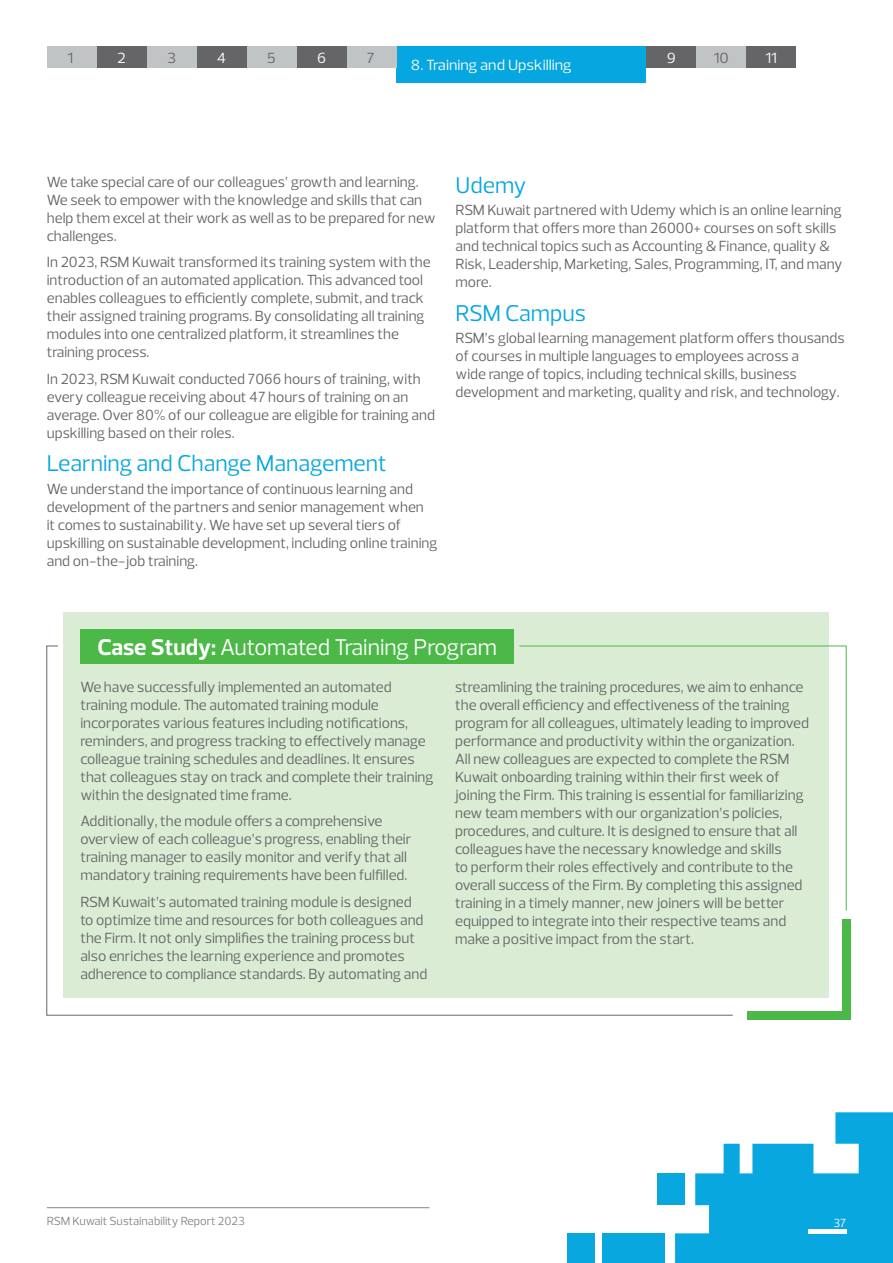
<style>
.page{position:relative;width:893px;height:1263px;background:#fff}
.page>*{position:absolute;margin:0;border:0;box-sizing:border-box;transform-origin:0 0}
.Sub_Heading_Blue_2{font:23.25px "Prelo";color:#06a6e0}
.Sub_Heading_Blue_2-2{font:23.25px "Prelo";color:#fff}
.Body{font:23.25px "Prelo";color:#06a6e0}
.Body-2{font:15px/18px "Prelo";color:#656568}
.Body-3{font:15px "Prelo";color:#fff;scale:1.06 1}
.Body-4{font:15px "Prelo";color:#656568;scale:1.06 1}
.t1{font:12px "Prelo";color:#848689}
.t2{font:12px "Prelo";color:#fff}
.s1{font-weight:700}
</style>
<div class="page">
<div style="left:567px;top:1233px;width:27px;height:30px;background:#08a7e0"></div>
<div style="left:603px;top:1233px;width:62px;height:30px;background:#08a7e0"></div>
<div style="left:657px;top:1173px;width:28px;height:32px;background:#08a7e0"></div>
<svg style="left:675px;top:1112px;width:218px;height:151px"></svg>
<hr style="left:47px;top:1207px;width:382px;height:1px;background:#848689">
<hr style="left:808px;top:1230px;width:38px;height:4px;background:#fff">
<div style="left:63px;top:612px;width:766px;height:386px;background:#daecd4"></div>
<svg style="left:734px;top:645px;width:113px;height:266px"></svg>
<svg style="left:46px;top:645px;width:688px;height:371px"></svg>
<div style="left:842px;top:919px;width:8px;height:100px;background:#4cb848"></div>
<div style="left:747px;top:1011px;width:103px;height:8px;background:#4cb848"></div>
<div style="left:80px;top:629px;width:434px;height:35px;background:#4cb848"></div>
<div style="left:646px;top:47px;width:50px;height:21px;background:#656568"></div>
<div style="left:746px;top:47px;width:50px;height:21px;background:#656568"></div>
<div style="left:696px;top:47px;width:50px;height:21px;background:#c1c4c5"></div>
<div style="left:396px;top:47px;width:250px;height:36px;background:#06a6e0"></div>
<div style="left:47px;top:47px;width:50px;height:21px;background:#c1c4c5"></div>
<div style="left:97px;top:47px;width:50px;height:21px;background:#656568"></div>
<div style="left:297px;top:47px;width:50px;height:21px;background:#656568"></div>
<div style="left:347px;top:47px;width:49px;height:21px;background:#c1c4c5"></div>
<div style="left:197px;top:47px;width:50px;height:21px;background:#656568"></div>
<div style="left:247px;top:47px;width:50px;height:21px;background:#c1c4c5"></div>
<div style="left:147px;top:47px;width:50px;height:21px;background:#c1c4c5"></div>
<p class="Body-4" style="left:67px;top:49px;width:7px">1</p>
<p class="Body-3" style="left:117px;top:49px;width:10px">2</p>
<p class="Body-4" style="left:167px;top:49px;width:10px">3</p>
<p class="Body-3" style="left:217px;top:49px;width:10px">4</p>
<p class="Body-4" style="left:267px;top:49px;width:10px">5</p>
<p class="Body-3" style="left:317px;top:49px;width:10px">6</p>
<p class="Body-4" style="left:367px;top:49px;width:9px">7</p>
<p class="Body-3" style="left:667px;top:49px;width:10px">9</p>
<p class="Body-4" style="left:714px;top:49px;width:16px">10</p>
<p class="Body-3" style="left:765px;top:49px;width:12px">11</p>
<p class="Body-3" style="left:411px;top:56px;width:153px">8. Training and Upskilling</p>
<p class="Body-2" style="left:47px;top:173px;width:390px">We take special care of our colleagues’ growth and learning.<br>We seek to empower with the knowledge and skills that can help them excel at their work as well as to be prepared for new challenges.</p>
<p class="Body-2" style="left:47px;top:253px;width:386px">In 2023, RSM Kuwait transformed its training system with the introduction of an automated application. This advanced tool enables colleagues to efficiently complete, submit, and track their assigned training programs. By consolidating all training modules into one centralized platform, it streamlines the training process.</p>
<p class="Body-2" style="left:47px;top:370px;width:390px">In 2023, RSM Kuwait conducted 7066 hours of training, with every colleague receiving about 47 hours of training on an average. Over 80% of our colleague are eligible for training and upskilling based on their roles.</p>
<p class="Sub_Heading_Blue_2" style="left:47px;top:449px;width:342px">Learning and Change Management</p>
<p class="Body-2" style="left:47px;top:479px;width:392px">We understand the importance of continuous learning and development of the partners and senior management when<br>it comes to sustainability. We have set up several tiers of upskilling on sustainable development, including online training and on-the-job training.</p>
<p class="Body" style="left:455px;top:171px;width:72px">Udemy</p>
<p class="Body-2" style="left:455px;top:201px;width:388px">RSM Kuwait partnered with Udemy which is an online learning platform that offers more than 26000+ courses on soft skills and technical topics such as Accounting &amp; Finance, quality &amp; Risk, Leadership, Marketing, Sales, Programming, IT, and many more.</p>
<p class="Sub_Heading_Blue_2" style="left:455px;top:299px;width:132px">RSM Campus</p>
<p class="Body-2" style="left:455px;top:329px;width:391px">RSM’s global learning management platform offers thousands of courses in multiple languages to employees across a<br>wide range of topics, including technical skills, business development and marketing, quality and risk, and technology.</p>
<p class="Sub_Heading_Blue_2-2" style="left:97px;top:633px;width:401px"><span class="s1">Case Study:</span> Automated Training Program</p>
<p class="Body-2" style="left:80px;top:678px;width:355px">We have successfully implemented an automated training module. The automated training module incorporates various features including notifications, reminders, and progress tracking to effectively manage colleague training schedules and deadlines. It ensures that colleagues stay on track and complete their training within the designated time frame.</p>
<p class="Body-2" style="left:80px;top:812px;width:332px">Additionally, the module offers a comprehensive overview of each colleague’s progress, enabling their training manager to easily monitor and verify that all mandatory training requirements have been fulfilled.</p>
<p class="Body-2" style="left:80px;top:893px;width:348px">RSM Kuwait’s automated training module is designed to optimize time and resources for both colleagues and the Firm. It not only simplifies the training process but also enriches the learning experience and promotes adherence to compliance standards. By automating and</p>
<p class="Body-2" style="left:455px;top:678px;width:355px">streamlining the training procedures, we aim to enhance the overall efficiency and effectiveness of the training program for all colleagues, ultimately leading to improved performance and productivity within the organization.<br>All new colleagues are expected to complete the RSM Kuwait onboarding training within their first week of joining the Firm. This training is essential for familiarizing new team members with our organization’s policies, procedures, and culture. It is designed to ensure that all colleagues have the necessary knowledge and skills<br>to perform their roles effectively and contribute to the overall success of the Firm. By completing this assigned training in a timely manner, new joiners will be better equipped to integrate into their respective teams and make a positive impact from the start.</p>
<p class="t1" style="left:47px;top:1214px;width:200px">RSM Kuwait Sustainability Report 2023</p>
<p class="t2" style="left:833px;top:1215px;width:14px">37</p>
</div>
